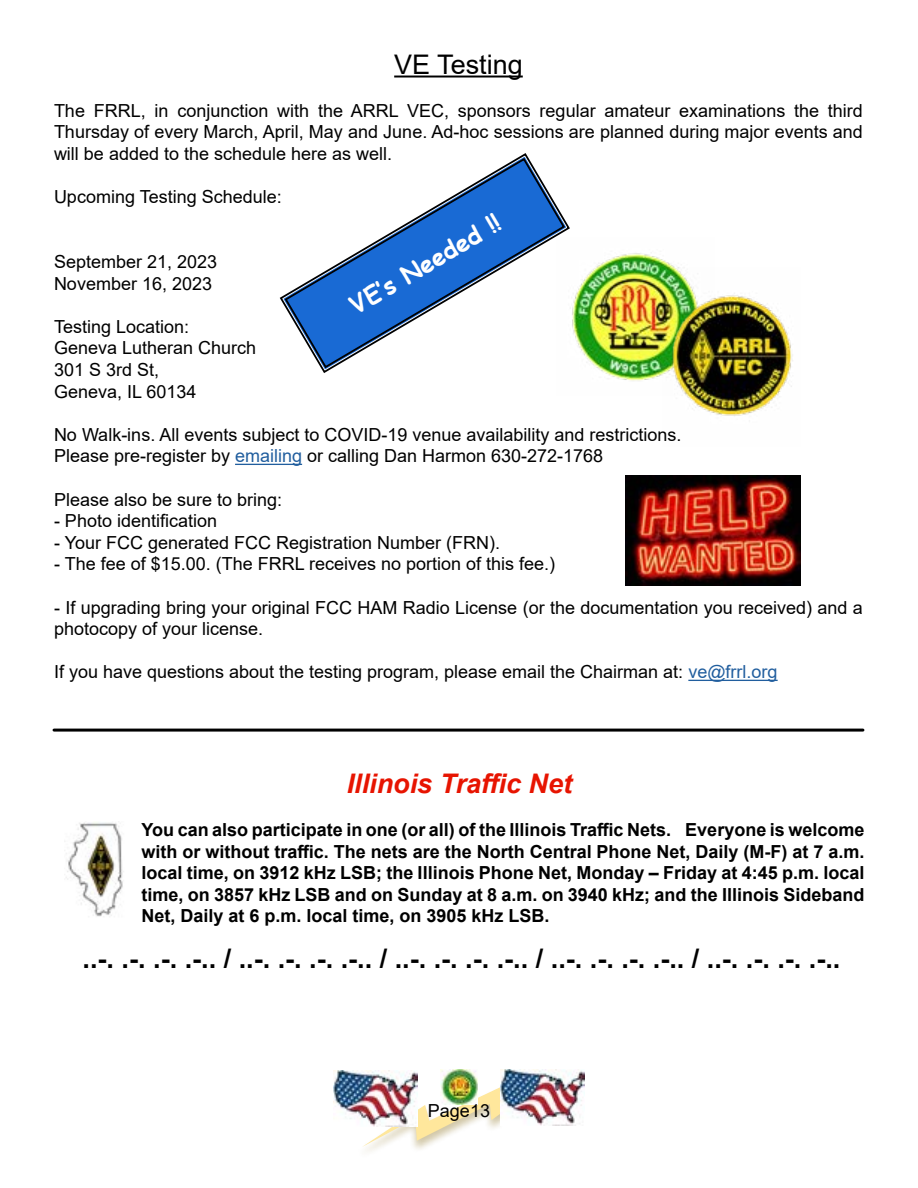
<style>
.page{position:relative;width:918px;height:1188px;background:#fff}
.page>*{position:absolute;margin:0;border:0;box-sizing:border-box;transform-origin:0 0}
.t1{font:700 27px "Arial";color:#000}
.t2{font:italic 700 27px "Arial";color:#e71401}
.t3{font:27px "Arial";color:#000}
.t4{font:700 24.3px "Comic Sans MS";color:#fff}
.t5{font:18px/21.6px "Arial";color:#000}
.t6{font:700 18px/21.6px "Arial";color:#000;text-align:justify}
.s1{color:#215e9e}
</style>
<div class="page">
<svg style="left:363px;top:1080px;width:179px;height:67px"></svg>
<img style="left:441px;top:1070px;width:36px;height:34px">
<hr style="left:394px;top:76px;width:129px;height:2px;background:#000">
<hr style="left:235px;top:464px;width:67px;height:1px;background:#215e9e">
<hr style="left:688px;top:680px;width:90px;height:1px;background:#215e9e">
<img style="left:572px;top:253px;width:107px;height:128px">
<img style="left:663px;top:268px;width:130px;height:148px">
<img style="left:625px;top:475px;width:176px;height:110px">
<img style="left:66px;top:822px;width:57px;height:95px">
<svg style="left:283px;top:157px;width:283px;height:212px"></svg>
<hr style="left:54px;top:729px;width:809px;height:3px;background:#000">
<img style="left:333px;top:1071px;width:85px;height:55px">
<img style="left:500px;top:1070px;width:85px;height:55px">
<h1 class="t3" style="left:394px;top:46px;width:130px">VE Testing</h1>
<p class="t5" style="left:54px;top:100px;width:810px;text-align:justify">The FRRL, in conjunction with the ARRL VEC, sponsors regular amateur examinations the third Thursday of every March, April, May and June. Ad-hoc sessions are planned during major events and will be added to the schedule here as well.</p>
<p class="t5" style="left:54px;top:186px;width:229px">Upcoming Testing Schedule:</p>
<h2 class="t4" style="left:342px;top:291px;width:172px;rotate:-30deg">VE’s Needed !!</h2>
<p class="t5" style="left:54px;top:251px;width:165px">September 21, 2023<br>November 16, 2023</p>
<p class="t5" style="left:54px;top:316px;width:204px">Testing Location:<br>Geneva Lutheran Church<br>301 S 3rd St,<br>Geneva, IL 60134</p>
<p class="t5" style="left:54px;top:424px;width:629px">No Walk-ins. All events subject to COVID-19 venue availability and restrictions.<br>Please pre-register by <span class="s1">emailing</span> or calling Dan Harmon 630-272-1768</p>
<p class="t5" style="left:54px;top:488px;width:230px">Please also be sure to bring:</p>
<p class="t5" style="left:54px;top:510px;width:165px">- Photo identification</p>
<p class="t5" style="left:54px;top:532px;width:448px">- Your FCC generated FCC Registration Number (FRN).</p>
<p class="t5" style="left:54px;top:553px;width:503px">- The fee of $15.00. (The FRRL receives no portion of this fee.)</p>
<p class="t5" style="left:54px;top:596px;width:810px">- If upgrading bring your original FCC HAM Radio License (or the documentation you received) and a photocopy of your license.</p>
<p class="t5" style="left:54px;top:661px;width:725px">If you have questions about the testing program, please email the Chairman at: <span class="s1">ve@frrl.org</span></p>
<h1 class="t2" style="left:347px;top:765px;width:227px">Illinois Traffic Net</h1>
<p class="t6" style="left:141px;top:819px;width:725px">You can also participate in one (or all) of the Illinois Traffic Nets. Everyone is welcome with or without traffic. The nets are the North Central Phone Net, Daily (M-F) at 7 a.m. local time, on 3912 kHz LSB; the Illinois Phone Net, Monday – Friday at 4:45 p.m. local time, on 3857 kHz LSB and on Sunday at 8 a.m. on 3940 kHz; and the Illinois Sideband Net, Daily at 6 p.m. local time, on 3905 kHz LSB.</p>
<h1 class="t1" style="left:83px;top:939px;width:759px">..-. .-. .-. .-.. / ..-. .-. .-. .-.. / ..-. .-. .-. .-.. / ..-. .-. .-. .-.. / ..-. .-. .-. .-..</h1>
<p class="t5" style="left:428px;top:1100px;width:64px">Page13</p>
</div>
